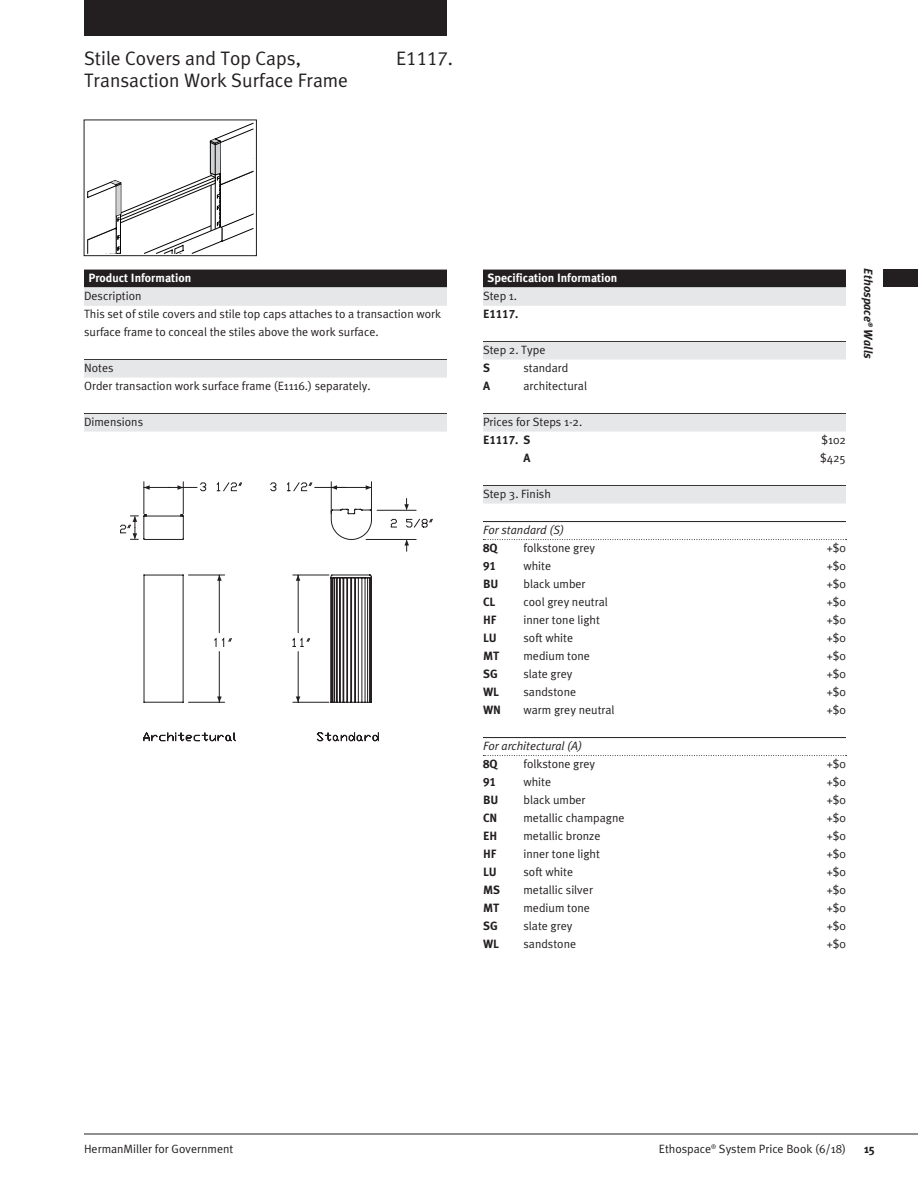
<style>
.page{position:relative;width:918px;height:1188px;background:#fff}
.page>*{position:absolute;margin:0;border:0;box-sizing:border-box;transform-origin:0 0}
.t1{font:19.5px/22.5px "Meta HM";color:#231f20}
.t2{font:19.5px "Meta Caps HM";color:#231f20}
.t3{font:12px/18px "Meta HM";color:#231f20}
.t4{font:700 12px "Meta Caps HM";color:#231f20}
.t5{font:700 12px "Meta HM";color:#fff}
.t6{font:italic 12px "Meta HM";color:#231f20}
.t7{font:italic 700 12px "Meta HM";color:#231f20}
.t8{font:700 12px "Meta HM";color:#231f20}
</style>
<div class="page">
<div style="left:84px;top:0;width:363px;height:36px;background:#231f20"></div>
<hr style="left:84px;top:1134px;width:834px;height:1px;background:#231f20">
<div style="left:884px;top:269px;width:34px;height:18px;background:#231f20"></div>
<div style="left:84px;top:270px;width:363px;height:18px;background:#231f20"></div>
<div style="left:84px;top:288px;width:363px;height:18px;background:#e6e7e9"></div>
<hr style="left:84px;top:359px;width:363px;height:1px;background:#231f20">
<div style="left:84px;top:360px;width:363px;height:18px;background:#e6e7e9"></div>
<hr style="left:84px;top:413px;width:363px;height:1px;background:#231f20">
<div style="left:84px;top:414px;width:363px;height:18px;background:#e6e7e9"></div>
<svg style="left:120px;top:481px;width:313px;height:261px"></svg>
<hr style="left:377px;top:510px;width:39px;height:1px;background:#231f20">
<svg style="left:404px;top:498px;width:5px;height:12px"></svg>
<hr style="left:366px;top:539px;width:50px;height:1px;background:#231f20">
<svg style="left:404px;top:540px;width:5px;height:11px"></svg>
<svg style="left:130px;top:516px;width:8px;height:24px"></svg>
<hr style="left:371px;top:482px;width:1px;height:32px;background:#231f20">
<hr style="left:315px;top:487px;width:56px;height:1px;background:#231f20">
<svg style="left:366px;top:485px;width:5px;height:5px"></svg>
<hr style="left:331px;top:482px;width:1px;height:32px;background:#231f20">
<svg style="left:331px;top:485px;width:15px;height:5px"></svg>
<hr style="left:183px;top:482px;width:1px;height:32px;background:#231f20">
<hr style="left:144px;top:482px;width:1px;height:32px;background:#231f20">
<svg style="left:144px;top:482px;width:98px;height:9px"></svg>
<hr style="left:293px;top:575px;width:36px;height:1px;background:#231f20">
<hr style="left:298px;top:575px;width:1px;height:58px;background:#231f20">
<svg style="left:296px;top:575px;width:4px;height:6px"></svg>
<hr style="left:293px;top:702px;width:36px;height:1px;background:#231f20">
<hr style="left:298px;top:652px;width:1px;height:50px;background:#231f20">
<svg style="left:296px;top:696px;width:4px;height:6px"></svg>
<hr style="left:189px;top:575px;width:36px;height:1px;background:#231f20">
<hr style="left:219px;top:575px;width:1px;height:58px;background:#231f20">
<svg style="left:217px;top:575px;width:5px;height:6px"></svg>
<hr style="left:189px;top:702px;width:36px;height:1px;background:#231f20">
<hr style="left:219px;top:652px;width:1px;height:50px;background:#231f20">
<svg style="left:217px;top:696px;width:5px;height:6px"></svg>
<svg style="left:144px;top:515px;width:40px;height:187px"></svg>
<svg style="left:144px;top:732px;width:235px;height:9px"></svg>
<div style="left:483px;top:270px;width:363px;height:18px;background:#231f20"></div>
<div style="left:483px;top:288px;width:363px;height:18px;background:#e6e7e9"></div>
<hr style="left:483px;top:341px;width:363px;height:1px;background:#231f20">
<div style="left:483px;top:342px;width:363px;height:18px;background:#e6e7e9"></div>
<hr style="left:483px;top:413px;width:363px;height:1px;background:#231f20">
<div style="left:483px;top:414px;width:363px;height:18px;background:#e6e7e9"></div>
<hr style="left:483px;top:485px;width:363px;height:1px;background:#231f20">
<div style="left:483px;top:486px;width:363px;height:18px;background:#e6e7e9"></div>
<hr style="left:483px;top:521px;width:363px;height:1px;background:#231f20">
<svg style="left:483px;top:539px;width:364px;height:1px"></svg>
<hr style="left:483px;top:737px;width:363px;height:1px;background:#231f20">
<svg style="left:483px;top:755px;width:364px;height:1px"></svg>
<svg style="left:87px;top:122px;width:167px;height:132px"></svg>
<h1 class="t1" style="left:84px;top:47px;width:266px">Stile Covers and Top Caps,<br>Transaction Work Surface Frame</h1>
<h1 class="t2" style="left:396px;top:47px;width:58px">E1117.</h1>
<p class="t5" style="left:88px;top:271px;width:104px">Product Information</p>
<p class="t3" style="left:84px;top:287px;width:359px">Description<br>This set of stile covers and stile top caps attaches to a transaction work surface frame to conceal the stiles above the work surface.</p>
<p class="t3" style="left:84px;top:359px;width:288px">Notes<br>Order transaction work surface frame (E1116.) separately.</p>
<p class="t3" style="left:84px;top:413px;width:61px">Dimensions</p>
<p class="t5" style="left:488px;top:271px;width:131px">Specification Information</p>
<p class="t3" style="left:483px;top:287px;width:36px">Step 1.</p>
<p class="t4" style="left:483px;top:307px;width:37px">E1117.</p>
<p class="t3" style="left:483px;top:341px;width:64px">Step 2. Type</p>
<p class="t4" style="left:483px;top:361px;width:9px">S</p>
<p class="t3" style="left:524px;top:359px;width:46px">standard</p>
<p class="t4" style="left:483px;top:379px;width:8px">A</p>
<p class="t3" style="left:523px;top:377px;width:65px">architectural</p>
<p class="t3" style="left:483px;top:413px;width:101px">Prices for Steps 1-2.</p>
<p class="t4" style="left:483px;top:433px;width:49px">E1117. S</p>
<p class="t3" style="left:822px;top:431px;width:26px">$102</p>
<p class="t4" style="left:524px;top:451px;width:8px">A</p>
<p class="t3" style="left:820px;top:449px;width:27px">$425</p>
<p class="t3" style="left:483px;top:485px;width:69px">Step 3. Finish</p>
<p class="t6" style="left:483px;top:523px;width:83px">For standard (S)</p>
<p class="t4" style="left:483px;top:541px;width:16px">8Q</p>
<p class="t3" style="left:523px;top:539px;width:73px">folkstone grey</p>
<p class="t3" style="left:827px;top:539px;width:21px">+$0</p>
<p class="t4" style="left:483px;top:559px;width:14px">91</p>
<p class="t3" style="left:523px;top:557px;width:29px">white</p>
<p class="t3" style="left:827px;top:557px;width:21px">+$0</p>
<p class="t4" style="left:483px;top:577px;width:17px">BU</p>
<p class="t3" style="left:523px;top:575px;width:64px">black umber</p>
<p class="t3" style="left:827px;top:575px;width:21px">+$0</p>
<p class="t4" style="left:483px;top:595px;width:14px">CL</p>
<p class="t3" style="left:523px;top:593px;width:86px">cool grey neutral</p>
<p class="t3" style="left:827px;top:593px;width:21px">+$0</p>
<p class="t4" style="left:483px;top:613px;width:15px">HF</p>
<p class="t3" style="left:523px;top:611px;width:78px">inner tone light</p>
<p class="t3" style="left:827px;top:611px;width:21px">+$0</p>
<p class="t4" style="left:483px;top:631px;width:15px">LU</p>
<p class="t3" style="left:523px;top:629px;width:51px">soft white</p>
<p class="t3" style="left:827px;top:629px;width:21px">+$0</p>
<p class="t4" style="left:483px;top:649px;width:18px">MT</p>
<p class="t3" style="left:523px;top:647px;width:68px">medium tone</p>
<p class="t3" style="left:827px;top:647px;width:21px">+$0</p>
<p class="t4" style="left:483px;top:667px;width:16px">SG</p>
<p class="t3" style="left:524px;top:665px;width:51px">slate grey</p>
<p class="t3" style="left:827px;top:665px;width:21px">+$0</p>
<p class="t4" style="left:483px;top:685px;width:18px">WL</p>
<p class="t3" style="left:523px;top:683px;width:54px">sandstone</p>
<p class="t3" style="left:827px;top:683px;width:21px">+$0</p>
<p class="t4" style="left:483px;top:703px;width:20px">WN</p>
<p class="t3" style="left:523px;top:701px;width:93px">warm grey neutral</p>
<p class="t3" style="left:827px;top:701px;width:21px">+$0</p>
<p class="t6" style="left:483px;top:739px;width:101px">For architectural (A)</p>
<p class="t4" style="left:483px;top:757px;width:16px">8Q</p>
<p class="t3" style="left:523px;top:755px;width:73px">folkstone grey</p>
<p class="t3" style="left:827px;top:755px;width:21px">+$0</p>
<p class="t4" style="left:483px;top:775px;width:14px">91</p>
<p class="t3" style="left:523px;top:773px;width:29px">white</p>
<p class="t3" style="left:827px;top:773px;width:21px">+$0</p>
<p class="t4" style="left:483px;top:793px;width:17px">BU</p>
<p class="t3" style="left:523px;top:791px;width:64px">black umber</p>
<p class="t3" style="left:827px;top:791px;width:21px">+$0</p>
<p class="t4" style="left:483px;top:811px;width:16px">CN</p>
<p class="t3" style="left:523px;top:809px;width:102px">metallic champagne</p>
<p class="t3" style="left:827px;top:809px;width:21px">+$0</p>
<p class="t4" style="left:483px;top:829px;width:16px">EH</p>
<p class="t3" style="left:523px;top:827px;width:79px">metallic bronze</p>
<p class="t3" style="left:827px;top:827px;width:21px">+$0</p>
<p class="t4" style="left:483px;top:847px;width:15px">HF</p>
<p class="t3" style="left:523px;top:845px;width:78px">inner tone light</p>
<p class="t3" style="left:827px;top:845px;width:21px">+$0</p>
<p class="t4" style="left:483px;top:865px;width:15px">LU</p>
<p class="t3" style="left:523px;top:863px;width:51px">soft white</p>
<p class="t3" style="left:827px;top:863px;width:21px">+$0</p>
<p class="t4" style="left:483px;top:883px;width:19px">MS</p>
<p class="t3" style="left:523px;top:881px;width:71px">metallic silver</p>
<p class="t3" style="left:827px;top:881px;width:21px">+$0</p>
<p class="t4" style="left:483px;top:901px;width:18px">MT</p>
<p class="t3" style="left:523px;top:899px;width:68px">medium tone</p>
<p class="t3" style="left:827px;top:899px;width:21px">+$0</p>
<p class="t4" style="left:483px;top:919px;width:16px">SG</p>
<p class="t3" style="left:524px;top:917px;width:51px">slate grey</p>
<p class="t3" style="left:827px;top:917px;width:21px">+$0</p>
<p class="t4" style="left:483px;top:937px;width:18px">WL</p>
<p class="t3" style="left:523px;top:935px;width:54px">sandstone</p>
<p class="t3" style="left:827px;top:935px;width:21px">+$0</p>
<p class="t7" style="left:875px;top:268px;width:92px;rotate:90deg">Ethospace® Walls</p>
<p class="t3" style="left:84px;top:1139px;width:151px">HermanMiller for Government</p>
<p class="t3" style="left:659px;top:1139px;width:189px">Ethospace® System Price Book (6/18)</p>
<p class="t8" style="left:864px;top:1141px;width:12px">15</p>
</div>
